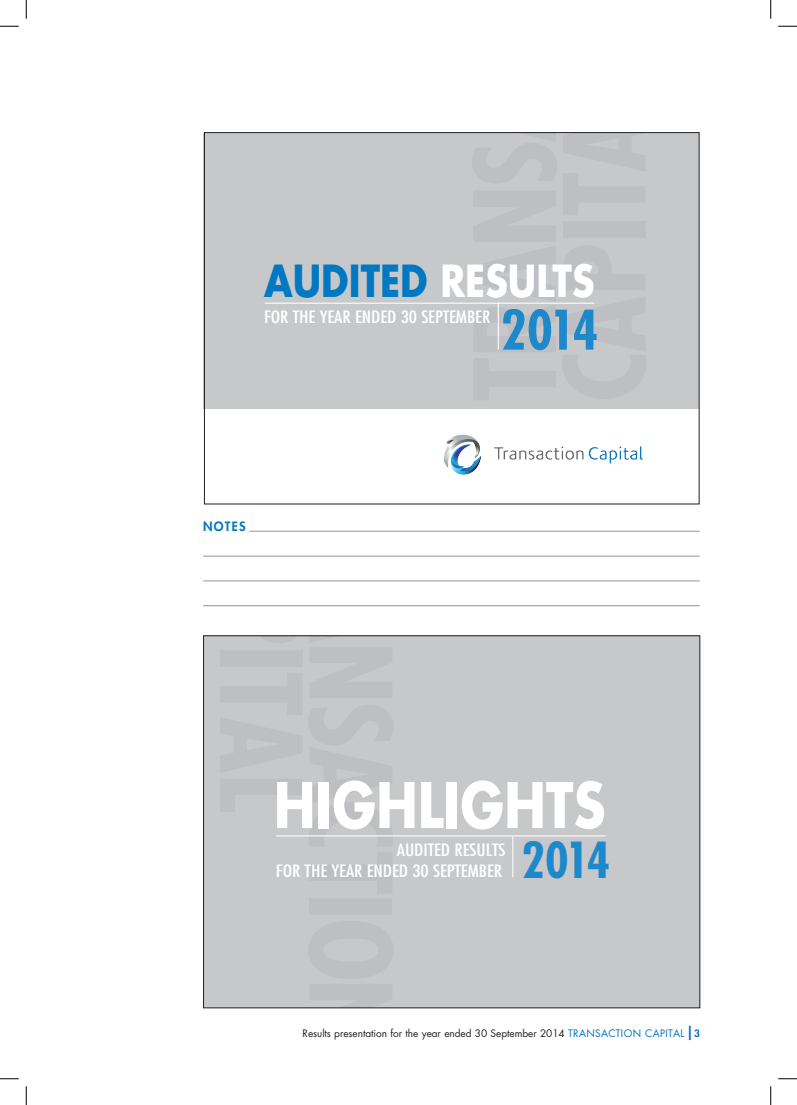
<style>
.page{position:relative;width:797px;height:1105px;background:#fff}
.page>*{position:absolute;margin:0;border:0;box-sizing:border-box;transform-origin:0 0}
.t1{font:700 61.12px "Futura Std";color:#fff;scale:.85 1}
.t2{font:700 condensed 53.12px "Futura Std";color:#1e89ca}
.t3{font:700 condensed 48.25px "Futura Std";color:#1e89ca}
.t4{font:700 43px "Futura Std";color:#0079c2;scale:.85 1}
.t5{font:condensed 16.62px/20.5px "Futura Std";letter-spacing:-.005em;color:#fff;text-align:right;scale:1.2 1}
.t6{font:800 12.5px "Futura Std";color:#0079c2}
.t7{font:10.12px "Futura Std";letter-spacing:-.005em;color:#231f20}
.s1{color:#fff}
.s2{color:#0072bc}
.s3{font-weight:800;font-size:14.25px;color:#0072bc}
.s4{font-weight:800;font-size:10px;color:#0072bc}
</style>
<div class="page">
<div style="left:204px;top:133px;width:495px;height:275px;background:#c7c8ca"></div>
<hr style="left:249px;top:531px;width:450px;height:1px;background:#939598">
<hr style="left:203px;top:556px;width:496px;height:1px;background:#939598">
<hr style="left:203px;top:581px;width:496px;height:1px;background:#939598">
<hr style="left:203px;top:605px;width:496px;height:1px;background:#939598">
<hr style="left:265px;top:303px;width:329px;height:1px;background:#fff">
<hr style="left:498px;top:303px;width:1px;height:46px;background:#fff">
<div style="left:203px;top:636px;width:497px;height:372px;background:#c7c8ca"></div>
<hr style="left:276px;top:835px;width:329px;height:1px;background:#fff">
<hr style="left:512px;top:836px;width:1px;height:41px;background:#fff">
<img style="left:444px;top:434px;width:199px;height:41px">
<svg style="left:0;top:25px;width:19px;height:2px"></svg>
<svg style="left:778px;top:25px;width:19px;height:2px"></svg>
<svg style="left:0;top:1078px;width:19px;height:1px"></svg>
<svg style="left:778px;top:1078px;width:19px;height:1px"></svg>
<svg style="left:25px;top:0;width:2px;height:19px"></svg>
<svg style="left:25px;top:1086px;width:2px;height:19px"></svg>
<svg style="left:770px;top:0;width:1px;height:19px"></svg>
<svg style="left:770px;top:1086px;width:1px;height:19px"></svg>
<h3 class="t4" style="left:264px;top:252px;width:234px">AUDITED <span class="s1">RESULTS</span></h3>
<h2 class="t2" style="left:500px;top:297px;width:99px">2014</h2>
<h3 class="t5" style="left:264px;top:307px;width:190px">FOR THE YEAR ENDED 30 SEPTEMBER</h3>
<p class="t6" style="left:203px;top:518px;width:20px">NOTES</p>
<h1 class="t1" style="left:274px;top:764px;width:392px">HIGHLIGHTS</h1>
<h3 class="t3" style="left:521px;top:831px;width:91px">2014</h3>
<h3 class="t5" style="left:276px;top:839px;width:190px">AUDITED RESULTS<br>FOR THE YEAR ENDED 30 SEPTEMBER</h3>
<p class="t7" style="left:303px;top:1027px;width:398px">Results presentation for the year ended 30 September 2014 <span class="s2">TRANSACTION CAPITAL</span> <span class="s3">|</span><span class="s4">3</span></p>
</div>
